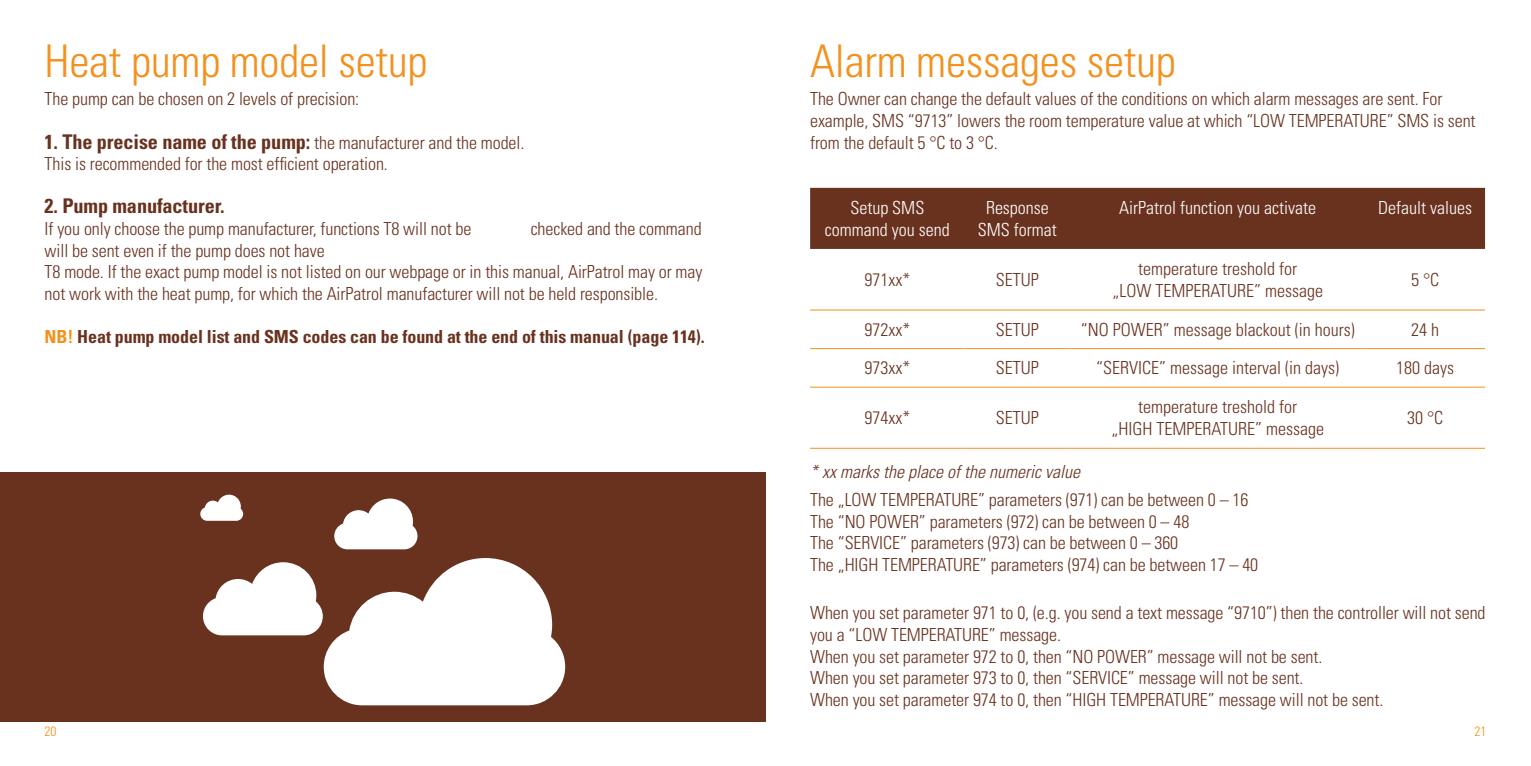
<style>
.page{position:relative;width:1531px;height:766px;background:#fff}
.page>*{position:absolute;margin:0;border:0;box-sizing:border-box;transform-origin:0 0}
.t1{font:300 condensed 45px "Univers LT Std";letter-spacing:-.005em;color:#f4901d}
.t2{font:700 condensed 20.25px "Univers LT Std";letter-spacing:-.005em;color:#69321f}
.t3{font:300 condensed 18px/21.6px "Univers LT Std";letter-spacing:-.005em;color:#69321f}
.t4{font:300 condensed 18px/22.5px "Univers LT Std";color:#fff;text-align:center}
.t5{font:700 condensed 18px "Univers LT Std";letter-spacing:-.005em;color:#69321f}
.t6{font:italic 300 condensed 18px "Univers LT Std";color:#69321f}
.t7{font:300 condensed 13.5px "Univers LT Std";color:#f4901d}
.s1{font-weight:700;font-size:20.25px}
.s2{color:#f4901d}
</style>
<div class="page">
<div style="left:810px;top:188px;width:675px;height:61px;background:#69321f"></div>
<hr style="left:810px;top:309px;width:154px;height:1px;background:#f4901d">
<hr style="left:964px;top:309px;width:106px;height:1px;background:#f4901d">
<hr style="left:1070px;top:309px;width:295px;height:1px;background:#f4901d">
<hr style="left:1365px;top:309px;width:120px;height:1px;background:#f4901d">
<hr style="left:810px;top:348px;width:154px;height:1px;background:#f4901d">
<hr style="left:964px;top:348px;width:106px;height:1px;background:#f4901d">
<hr style="left:1070px;top:348px;width:295px;height:1px;background:#f4901d">
<hr style="left:1365px;top:348px;width:120px;height:1px;background:#f4901d">
<hr style="left:810px;top:386px;width:154px;height:1px;background:#f4901d">
<hr style="left:810px;top:448px;width:154px;height:1px;background:#f4901d">
<hr style="left:964px;top:386px;width:106px;height:1px;background:#f4901d">
<hr style="left:1070px;top:386px;width:295px;height:1px;background:#f4901d">
<hr style="left:1365px;top:386px;width:120px;height:1px;background:#f4901d">
<hr style="left:964px;top:448px;width:106px;height:1px;background:#f4901d">
<hr style="left:1070px;top:448px;width:295px;height:1px;background:#f4901d">
<hr style="left:1365px;top:448px;width:120px;height:1px;background:#f4901d">
<div style="left:0;top:472px;width:765px;height:249px;background:#69321f"></div>
<svg style="left:334px;top:498px;width:83px;height:51px"></svg>
<svg style="left:200px;top:494px;width:43px;height:26px"></svg>
<svg style="left:203px;top:558px;width:362px;height:147px"></svg>
<h1 class="t1" style="left:45px;top:34px;width:384px">Heat pump model setup</h1>
<p class="t3" style="left:45px;top:88px;width:316px">The pump can be chosen on 2 levels of precision:</p>
<p class="t3" style="left:45px;top:131px;width:481px"><span class="s1">1. The precise name of the pump:</span> the manufacturer and the model.<br>This is recommended for the most efficient operation.</p>
<p class="t2" style="left:45px;top:194px;width:181px">2. Pump manufacturer.</p>
<p class="t3" style="left:45px;top:218px;width:428px">If you only choose the pump manufacturer, functions T8 will not be</p>
<p class="t3" style="left:531px;top:218px;width:172px">checked and the command</p>
<p class="t3" style="left:45px;top:239px;width:659px">will be sent even if the pump does not have<br>T8 mode. If the exact pump model is not listed on our webpage or in this manual, AirPatrol may or may not work with the heat pump, for which the AirPatrol manufacturer will not be held responsible.</p>
<p class="t5" style="left:45px;top:325px;width:662px"><span class="s2">NB!</span> Heat pump model list and SMS codes can be found at the end of this manual (page 114).</p>
<h1 class="t1" style="left:810px;top:34px;width:367px">Alarm messages setup</h1>
<p class="t3" style="left:810px;top:88px;width:667px">The Owner can change the default values of the conditions on which alarm messages are sent. For example, SMS “9713” lowers the room temperature value at which “LOW TEMPERATURE” SMS is sent from the default 5 °C to 3 °C.</p>
<p class="t4" style="left:825px;top:196px;width:126px">Setup SMS command you send</p>
<p class="t4" style="left:978px;top:196px;width:81px">Response<br>SMS format</p>
<p class="t4" style="left:1119px;top:196px;width:198px">AirPatrol function you activate</p>
<p class="t4" style="left:1378px;top:196px;width:95px">Default values</p>
<p class="t3" style="left:864px;top:269px;width:47px">971xx*</p>
<p class="t3" style="left:996px;top:269px;width:44px">SETUP</p>
<p class="t3" style="left:1112px;top:257px;width:212px;line-height:22.5px;text-align:center">temperature treshold for<br>„LOW TEMPERATURE” message</p>
<p class="t3" style="left:1411px;top:269px;width:30px">5 °C</p>
<p class="t3" style="left:864px;top:318px;width:47px">972xx*</p>
<p class="t3" style="left:996px;top:318px;width:44px">SETUP</p>
<p class="t3" style="left:1081px;top:318px;width:275px">“NO POWER” message blackout (in hours)</p>
<p class="t3" style="left:1411px;top:318px;width:29px">24 h</p>
<p class="t3" style="left:864px;top:357px;width:47px">973xx*</p>
<p class="t3" style="left:996px;top:357px;width:44px">SETUP</p>
<p class="t3" style="left:1096px;top:357px;width:244px">“SERVICE” message interval (in days)</p>
<p class="t3" style="left:1396px;top:357px;width:59px">180 days</p>
<p class="t3" style="left:864px;top:407px;width:47px">974xx*</p>
<p class="t3" style="left:996px;top:407px;width:44px">SETUP</p>
<p class="t3" style="left:1111px;top:395px;width:214px;line-height:22.5px;text-align:center">temperature treshold for<br>„HIGH TEMPERATURE” message</p>
<p class="t3" style="left:1407px;top:407px;width:38px">30 °C</p>
<p class="t6" style="left:810px;top:460px;width:271px">* xx marks the place of the numeric value</p>
<p class="t3" style="left:810px;top:489px;width:450px">The „LOW TEMPERATURE” parameters (971) can be between 0 – 16<br>The “NO POWER” parameters (972) can be between 0 – 48<br>The “SERVICE” parameters (973) can be between 0 – 360<br>The „HIGH TEMPERATURE” parameters (974) can be between 17 – 40</p>
<p class="t3" style="left:810px;top:602px;width:677px">When you set parameter 971 to 0, (e.g. you send a text message “9710”) then the controller will not send you a “LOW TEMPERATURE” message.<br>When you set parameter 972 to 0, then “NO POWER” message will not be sent.<br>When you set parameter 973 to 0, then “SERVICE” message will not be sent.<br>When you set parameter 974 to 0, then “HIGH TEMPERATURE” message will not be sent.</p>
<p class="t7" style="left:45px;top:723px;width:13px">20</p>
<p class="t7" style="left:1474px;top:723px;width:13px">21</p>
</div>
